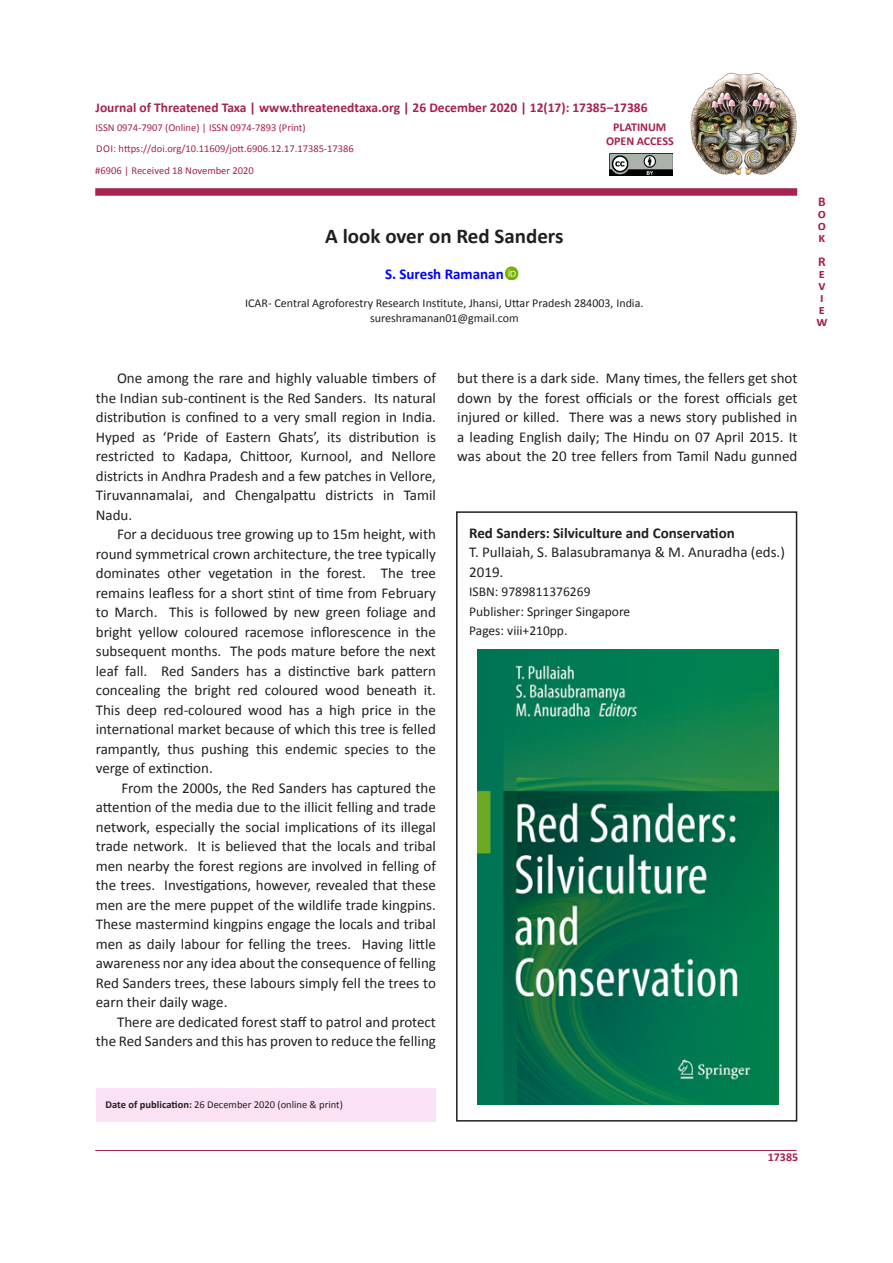
<style>
.page{position:relative;width:893px;height:1263px;background:#fff}
.page>*{position:absolute;margin:0;border:0;box-sizing:border-box;transform-origin:0 0}
.t1{font:700 21px "Calibri";color:#231f20}
.t2{font:15px/19.5px "Calibri";color:#231f20;text-align:justify}
.t3{font:700 15px "Calibri";color:#231f20}
.t4{font:700 15px "Calibri";color:#00f}
.t5{font:700 13.5px "Calibri";color:#a5234c}
.t6{font:13.5px "Calibri";color:#231f20}
.t7{font:13.5px "Calibri Bold 2";color:#a5234c}
.t8{font:12px "Calibri";color:#231f20}
.jott_notes_citation{font:700 12px "Calibri";color:#a5234c}
.t9{font:12px "Calibri Bold 2";color:#a5234c}
.jott_notes_citation-2{font:10.5px "Calibri";color:#a5234c}
.t10{font:10.5px "Calibri 2";color:#231f20}
.s1{font-family:"Calibri 2"}
.s2{font-family:"Calibri";font-weight:700}
</style>
<div class="page">
<div style="left:96px;top:1089px;width:340px;height:33px;background:#fbe1f4"></div>
<img style="left:690px;top:72px;width:107px;height:103px">
<img style="left:609px;top:154px;width:63px;height:22px">
<hr style="left:95px;top:1150px;width:702px;height:1px;background:#a5234c">
<div style="left:95px;top:188px;width:702px;height:8px;background:#a5234c"></div>
<svg style="left:505px;top:267px;width:13px;height:13px"></svg>
<img style="left:477px;top:649px;width:302px;height:455px">
<div style="left:456px;top:511px;width:341px;height:610px;border:2px solid #231f20"></div>
<p class="t5" style="left:96px;top:99px;width:554px">Journal of Threatened Taxa | www.threatenedtaxa.org | 26 December 2020 | 12(17): 17385–17386</p>
<p class="jott_notes_citation-2" style="left:96px;top:121px;width:211px">ISSN 0974-7907 (Online) | ISSN 0974-7893 (Print)</p>
<p class="jott_notes_citation" style="left:613px;top:119px;width:55px">PLATINUM</p>
<p class="jott_notes_citation" style="left:606px;top:133px;width:69px">OPEN ACCESS</p>
<p class="jott_notes_citation-2" style="left:96px;top:142px;width:259px">DOI<span class="s1">:</span> https://doi.org/10.11609/jott.<span class="s1">6906</span>.12.17.17385-17386</p>
<p class="jott_notes_citation-2" style="left:95px;top:164px;width:160px">#6906 | Received 18 November 2020</p>
<p class="t1" style="left:325px;top:222px;width:240px">A look over on Red Sanders</p>
<p class="t4" style="left:385px;top:264px;width:120px">S. Suresh Ramanan</p>
<p class="t8" style="left:245px;top:296px;width:400px">ICAR- Central Agroforestry Research Institute, Jhansi, Uttar Pradesh 284003, India.</p>
<p class="t8" style="left:370px;top:310px;width:150px">sureshramanan01@gmail.com</p>
<p class="t2" style="left:96px;top:369px;width:342px;text-indent:21px">One among the rare and highly valuable timbers of the Indian sub-continent is the Red Sanders. Its natural distribution is confined to a very small region in India.<br>Hyped as ‘Pride of Eastern Ghats’, its distribution is restricted to Kadapa, Chittoor, Kurnool, and Nellore districts in Andhra Pradesh and a few patches in Vellore, Tiruvannamalai, and Chengalpattu districts in Tamil Nadu.</p>
<p class="t2" style="left:96px;top:525px;width:342px;text-indent:21px">For a deciduous tree growing up to 15m height, with round symmetrical crown architecture, the tree typically dominates other vegetation in the forest. The tree remains leafless for a short stint of time from February to March. This is followed by new green foliage and bright yellow coloured racemose inflorescence in the subsequent months. The pods mature before the next leaf fall. Red Sanders has a distinctive bark pattern concealing the bright red coloured wood beneath it.<br>This deep red-coloured wood has a high price in the international market because of which this tree is felled rampantly, thus pushing this endemic species to the verge of extinction.</p>
<p class="t2" style="left:96px;top:778px;width:342px;text-indent:26px">From the 2000s, the Red Sanders has captured the attention of the media due to the illicit felling and trade network, especially the social implications of its illegal trade network. It is believed that the locals and tribal men nearby the forest regions are involved in felling of the trees. Investigations, however, revealed that these men are the mere puppet of the wildlife trade kingpins.<br>These mastermind kingpins engage the locals and tribal men as daily labour for felling the trees. Having little awareness nor any idea about the consequence of felling Red Sanders trees, these labours simply fell the trees to earn their daily wage.</p>
<p class="t2" style="left:96px;top:1012px;width:342px;text-align:right">There are dedicated forest staff to patrol and protect the Red Sanders and this has proven to reduce the felling</p>
<p class="t2" style="left:457px;top:368px;width:342px">but there is a dark side. Many times, the fellers get shot down by the forest officials or the forest officials get injured or killed. There was a news story published in a leading English daily; The Hindu on 07 April 2015. It was about the 20 tree fellers from Tamil Nadu gunned</p>
<p class="t3" style="left:469px;top:523px;width:267px">Red Sanders: Silviculture and Conservation</p>
<p class="t2" style="left:469px;top:543px;width:317px">T. Pullaiah, S. Balasubramanya &amp; M. Anuradha (eds.)<br>2019.</p>
<p class="t6" style="left:469px;top:583px;width:123px">ISBN: 9789811376269</p>
<p class="t6" style="left:469px;top:603px;width:163px">Publisher: Springer Singapore</p>
<p class="t6" style="left:469px;top:622px;width:100px">Pages: viii+210pp.</p>
<p class="t7" style="left:818px;top:193px;width:9px">B</p>
<p class="t5" style="left:818px;top:205px;width:10px">o</p>
<p class="t5" style="left:818px;top:217px;width:10px">o</p>
<p class="t5" style="left:819px;top:229px;width:8px">k</p>
<p class="t5" style="left:818px;top:253px;width:9px">R</p>
<p class="t5" style="left:819px;top:265px;width:8px">e</p>
<p class="t5" style="left:818px;top:277px;width:9px">v</p>
<p class="t5" style="left:820px;top:289px;width:5px">i</p>
<p class="t5" style="left:819px;top:301px;width:8px">e</p>
<p class="t5" style="left:816px;top:313px;width:13px">w</p>
<p class="t10" style="left:105px;top:1098px;width:239px"><span class="s2">Date of publication:</span> 26 December 2020 (online &amp; print)</p>
<p class="t9" style="left:768px;top:1149px;width:32px">17385</p>
</div>
